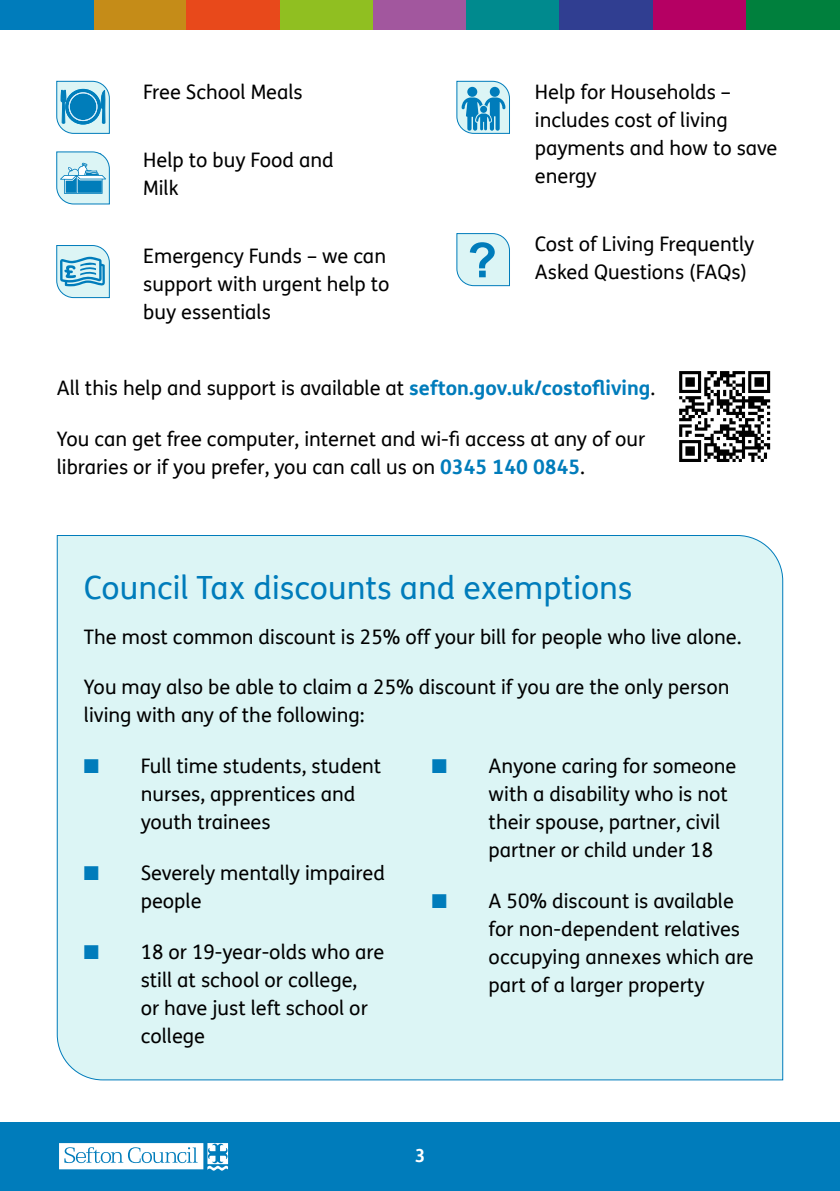
<style>
.page{position:relative;width:840px;height:1191px;background:#fff}
.page>*{position:absolute;margin:0;border:0;box-sizing:border-box;transform-origin:0 0}
.Heading_-_subhead{font:32px "FS Me";color:#007cbb}
.Body{font:20px/28px "FS Me";color:#000}
.t1{font:700 18px "FS Me";color:#fff}
.s1{color:#007cbb}
.s2{font-weight:700;color:#007cbb}
</style>
<div class="page">
<div style="left:0;top:1123px;width:839px;height:68px;background:#007cbb"></div>
<svg style="left:59px;top:1143px;width:169px;height:27px;background:#cbe4f0"></svg>
<div style="left:93px;top:0;width:93px;height:30px;background:#c58c18"></div>
<div style="left:186px;top:0;width:94px;height:30px;background:#e8491b"></div>
<div style="left:280px;top:0;width:93px;height:30px;background:#90bf21"></div>
<div style="left:373px;top:0;width:93px;height:30px;background:#a2579e"></div>
<div style="left:466px;top:0;width:93px;height:30px;background:#008a8e"></div>
<div style="left:559px;top:0;width:93px;height:30px;background:#303e91"></div>
<div style="left:652px;top:0;width:94px;height:30px;background:#b50063"></div>
<div style="left:746px;top:0;width:93px;height:30px;background:#00803d"></div>
<div style="left:0;top:0;width:93px;height:30px;background:#007cbb"></div>
<svg style="left:56px;top:80px;width:54px;height:54px;background:#78bdda"></svg>
<svg style="left:456px;top:233px;width:54px;height:54px;background:#b7e0eb"></svg>
<svg style="left:56px;top:151px;width:54px;height:54px;background:#a0d2e5"></svg>
<svg style="left:56px;top:245px;width:54px;height:53px;background:#a0d3e5"></svg>
<div style="left:56px;top:535px;width:727px;height:545px;background:#dcf5f5"></div>
<svg style="left:456px;top:80px;width:54px;height:54px;background:#81c2dd"></svg>
<svg style="left:679px;top:371px;width:92px;height:91px"></svg>
<p class="Body" style="left:86px;top:78px;width:218px"><span class="s1">■</span> Free School Meals</p>
<p class="Body" style="left:143px;top:146px;width:192px;text-indent:-57px"><span class="s1">■</span> Help to buy Food and<br>Milk</p>
<p class="Body" style="left:143px;top:241px;width:248px;text-indent:-57px"><span class="s1">■</span> Emergency Funds – we can support with urgent help to buy essentials</p>
<p class="Body" style="left:534px;top:78px;width:244px;text-indent:-57px"><span class="s1">■</span> Help for Households – includes cost of living payments and how to save energy</p>
<p class="Body" style="left:534px;top:230px;width:221px;text-indent:-57px"><span class="s1">■</span> Cost of Living Frequently<br>Asked Questions (FAQs)</p>
<p class="Body" style="left:57px;top:373px;width:599px">All this help and support is available at <span class="s2">sefton.gov.uk/costofliving</span>.</p>
<p class="Body" style="left:57px;top:424px;width:589px">You can get free computer, internet and wi-fi access at any of our libraries or if you prefer, you can call us on <span class="s2">0345 140 0845</span>.</p>
<p class="Heading_-_subhead" style="left:84px;top:565px;width:550px">Council Tax discounts and exemptions</p>
<p class="Body" style="left:84px;top:622px;width:659px">The most common discount is 25% off your bill for people who live alone.</p>
<p class="Body" style="left:84px;top:673px;width:646px">You may also be able to claim a 25% discount if you are the only person living with any of the following:</p>
<p class="Body" style="left:141px;top:751px;width:242px;text-indent:-57px"><span class="s1">■</span> Full time students, student nurses, apprentices and youth trainees</p>
<p class="Body" style="left:141px;top:858px;width:246px;text-indent:-57px"><span class="s1">■</span> Severely mentally impaired people</p>
<p class="Body" style="left:141px;top:937px;width:245px;text-indent:-57px"><span class="s1">■</span> 18 or 19-year-olds who are still at school or college,<br>or have just left school or college</p>
<p class="Body" style="left:488px;top:751px;width:249px;text-indent:-57px"><span class="s1">■</span> Anyone caring for someone with a disability who is not their spouse, partner, civil partner or child under 18</p>
<p class="Body" style="left:488px;top:886px;width:266px;text-indent:-57px"><span class="s1">■</span> A 50% discount is available for non-dependent relatives occupying annexes which are part of a larger property</p>
<p class="t1" style="left:414px;top:1141px;width:12px">3</p>
</div>
